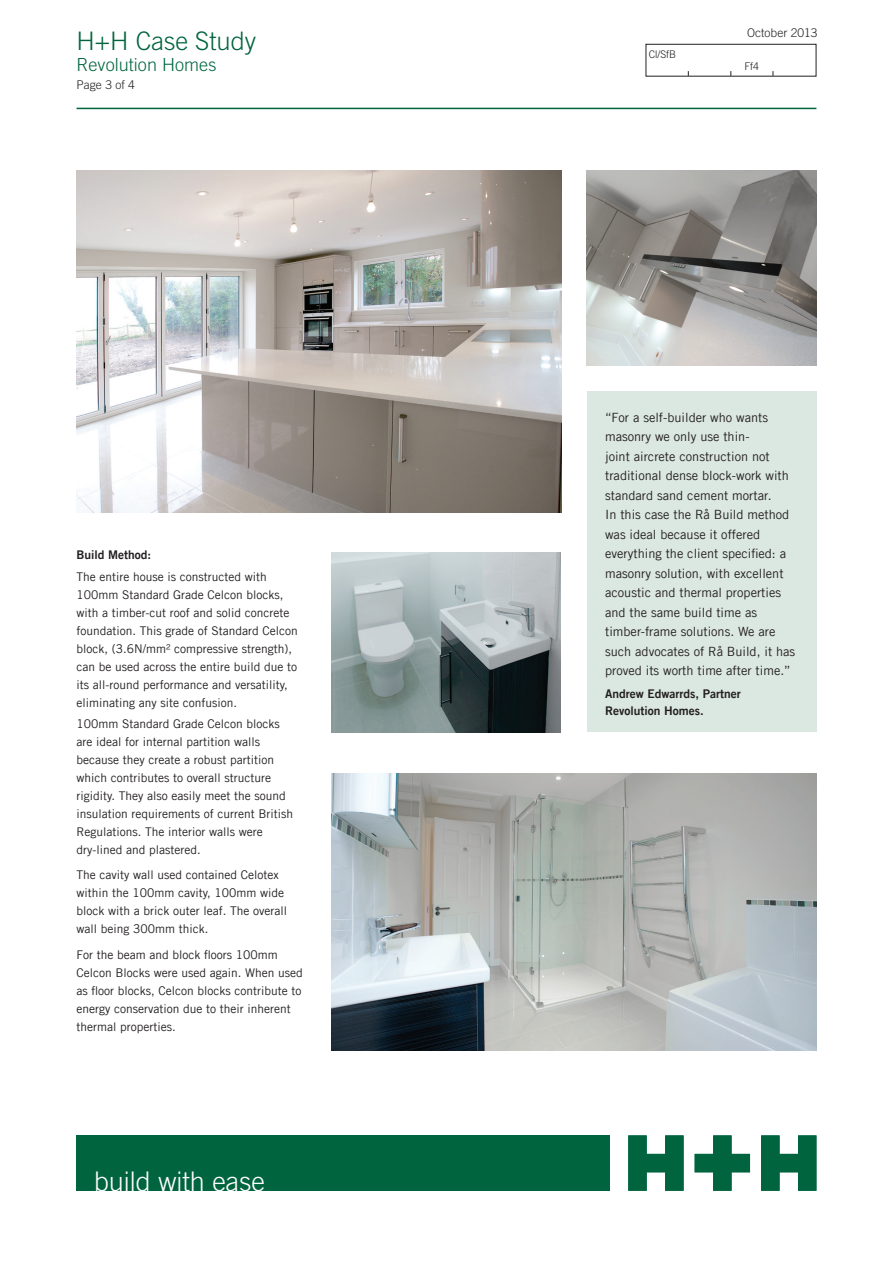
<style>
.page{position:relative;width:893px;height:1263px;background:#fff}
.page>*{position:absolute;margin:0;border:0;box-sizing:border-box;transform-origin:0 0}
.t1{font:300 27px "Trade Gothic LT Com";color:#fff}
.t2{font:300 25.5px "Trade Gothic LT Com";color:#00653f}
.t3{font:300 18px "Trade Gothic LT Com";letter-spacing:.005em;color:#00653f}
.t4{font:12.75px/19.5px "Trade Gothic LT Com";color:#231f20}
.t5{font:12px/18px "Trade Gothic LT Com";color:#231f20}
.t6{font:12px/16.5px "Trade Gothic LT Com Bd 2";color:#231f20}
.t7{font:300 12px "Trade Gothic LT Com";letter-spacing:.005em;color:#231f20}
.t8{font:300 10.5px "Trade Gothic LT Com";color:#231f20}
</style>
<div class="page">
<img style="left:332px;top:774px;width:484px;height:276px">
<hr style="left:77px;top:108px;width:739px;height:1px;background:#00653f">
<div style="left:646px;top:44px;width:170px;height:33px;border:1px solid #231f20"></div>
<div style="left:77px;top:1135px;width:533px;height:56px;background:#00653f"></div>
<svg style="left:628px;top:1135px;width:56px;height:56px"></svg>
<svg style="left:761px;top:1135px;width:55px;height:56px"></svg>
<svg style="left:695px;top:1135px;width:55px;height:56px"></svg>
<img style="left:587px;top:170px;width:229px;height:196px">
<img style="left:77px;top:170px;width:484px;height:342px">
<div style="left:587px;top:391px;width:229px;height:340px;background:#dbe7e1"></div>
<img style="left:332px;top:553px;width:229px;height:180px">
<h2 class="t2" style="left:77px;top:26px;width:181px">H+H Case Study</h2>
<h3 class="t3" style="left:77px;top:54px;width:141px">Revolution Homes</h3>
<p class="t7" style="left:77px;top:77px;width:60px">Page 3 of 4</p>
<p class="t6" style="left:77px;top:546px;width:76px">Build Method:</p>
<p class="t5" style="left:77px;top:568px;width:223px">The entire house is constructed with 100mm Standard Grade Celcon blocks, with a timber-cut roof and solid concrete foundation. This grade of Standard Celcon block, (3.6N/mm² compressive strength), can be used across the entire build due to its all-round performance and versatility, eliminating any site confusion.</p>
<p class="t5" style="left:77px;top:715px;width:218px">100mm Standard Grade Celcon blocks are ideal for internal partition walls because they create a robust partition which contributes to overall structure rigidity. They also easily meet the sound insulation requirements of current British Regulations. The interior walls were dry-lined and plastered.</p>
<p class="t5" style="left:77px;top:866px;width:212px">The cavity wall used contained Celotex within the 100mm cavity, 100mm wide block with a brick outer leaf. The overall wall being 300mm thick.</p>
<p class="t5" style="left:77px;top:945px;width:228px">For the beam and block floors 100mm Celcon Blocks were used again. When used as floor blocks, Celcon blocks contribute to energy conservation due to their inherent thermal properties.</p>
<h1 class="t1" style="left:94px;top:1165px;width:173px">build with ease</h1>
<p class="t8" style="left:649px;top:48px;width:29px">Cl/SfB</p>
<p class="t7" style="left:747px;top:25px;width:72px">October 2013</p>
<p class="t8" style="left:744px;top:60px;width:16px">Ff4</p>
<p class="t4" style="left:605px;top:407px;width:192px">“For a self-builder who wants masonry we only use thin-<br>joint aircrete construction not traditional dense block-work with standard sand cement mortar.<br>In this case the Rå Build method was ideal because it offered everything the client specified: a masonry solution, with excellent acoustic and thermal properties and the same build time as timber-frame solutions. We are such advocates of Rå Build, it has proved its worth time after time.”</p>
<p class="t6" style="left:605px;top:685px;width:137px">Andrew Edwarrds, Partner<br>Revolution Homes.</p>
</div>
